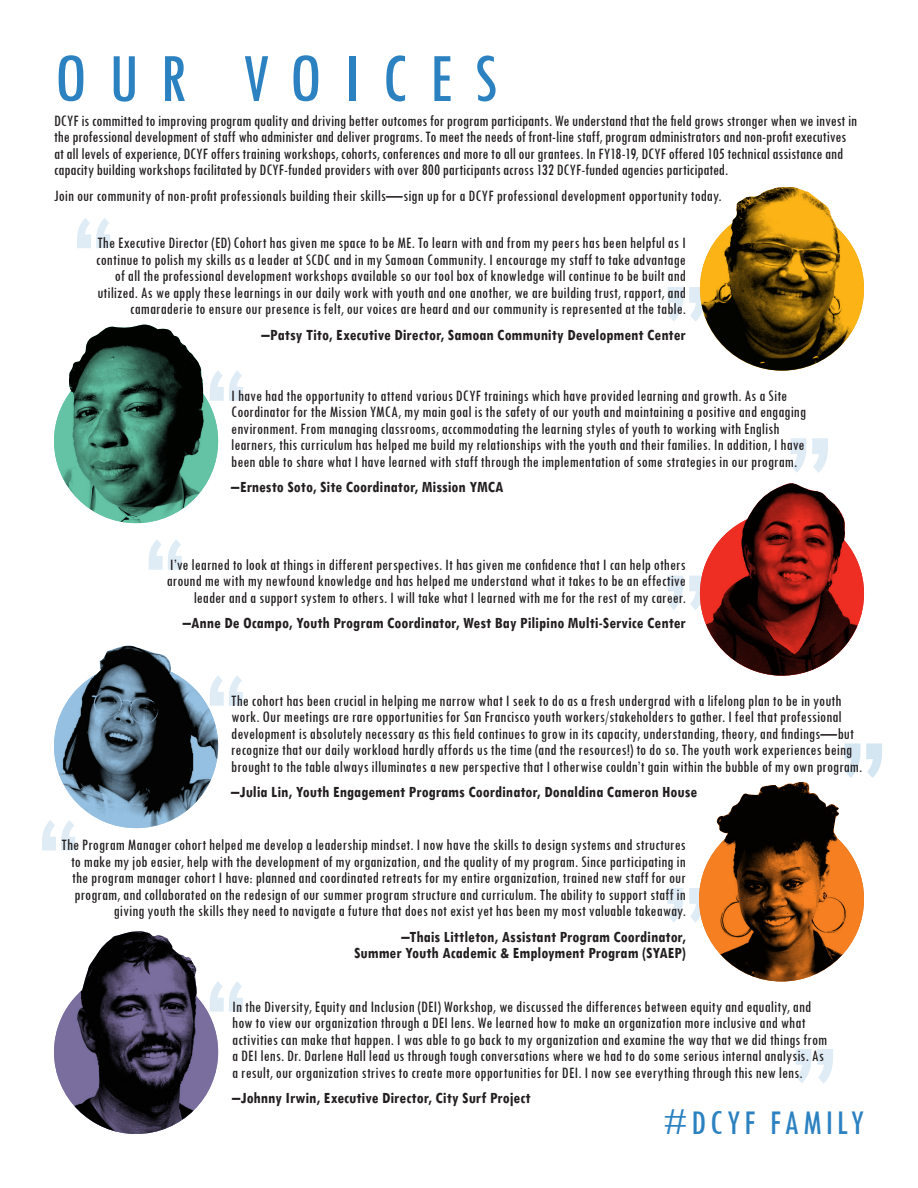
<style>
.page{position:relative;width:918px;height:1188px;background:#fff}
.page>*{position:absolute;margin:0;border:0;box-sizing:border-box;transform-origin:0 0}
.t1{font:condensed 72px "Tw Cen";letter-spacing:.3em;color:#2c81c1}
.t2{font:condensed 36px "Tw Cen";letter-spacing:.1em;color:#2c81c1}
.t3{font:condensed 16.5px/16.5px "Tw Cen";letter-spacing:.005em;color:#231f20}
.t4{font:700 condensed 16.5px "Tw Cen";letter-spacing:.005em;color:#231f20}
</style>
<div class="page">
<svg style="left:77px;top:218px;width:33px;height:30px"></svg>
<svg style="left:149px;top:540px;width:33px;height:30px"></svg>
<svg style="left:791px;top:438px;width:37px;height:35px"></svg>
<svg style="left:796px;top:1049px;width:37px;height:34px"></svg>
<svg style="left:218px;top:981px;width:25px;height:75px"></svg>
<img style="left:54px;top:931px;width:164px;height:203px">
<svg style="left:141px;top:324px;width:102px;height:121px"></svg>
<img style="left:54px;top:325px;width:164px;height:198px">
<svg style="left:42px;top:645px;width:201px;height:205px"></svg>
<img style="left:54px;top:646px;width:164px;height:182px">
<svg style="left:668px;top:286px;width:32px;height:36px"></svg>
<img style="left:700px;top:187px;width:164px;height:184px">
<svg style="left:668px;top:743px;width:214px;height:180px"></svg>
<img style="left:699px;top:782px;width:165px;height:200px">
<svg style="left:668px;top:575px;width:32px;height:35px"></svg>
<img style="left:700px;top:483px;width:164px;height:193px">
<p class="t1" style="left:54px;top:35px;width:445px">OUR VOICES</p>
<p class="t3" style="left:54px;top:112px;width:805px">DCYF is committed to improving program quality and driving better outcomes for program participants. We understand that the field grows stronger when we invest in the professional development of staff who administer and deliver programs. To meet the needs of front-line staff, program administrators and non-profit executives at all levels of experience, DCYF offers training workshops, cohorts, conferences and more to all our grantees. In FY18-19, DCYF offered 105 technical assistance and capacity building workshops facilitated by DCYF-funded providers with over 800 participants across 132 DCYF-funded agencies participated.</p>
<p class="t3" style="left:54px;top:187px;width:669px">Join our community of non-profit professionals building their skills—sign up for a DCYF professional development opportunity today.</p>
<p class="t3" style="left:96px;top:234px;width:591px;text-align:right">The Executive Director (ED) Cohort has given me space to be ME. To learn with and from my peers has been helpful as I continue to polish my skills as a leader at SCDC and in my Samoan Community. I encourage my staff to take advantage of all the professional development workshops available so our tool box of knowledge will continue to be built and utilized. As we apply these learnings in our daily work with youth and one another, we are building trust, rapport, and camaraderie to ensure our presence is felt, our voices are heard and our community is represented at the table.</p>
<p class="t4" style="left:261px;top:325px;width:426px">–Patsy Tito, Executive Director, Samoan Community Development Center</p>
<p class="t3" style="left:231px;top:387px;width:576px">I have had the opportunity to attend various DCYF trainings which have provided learning and growth. As a Site Coordinator for the Mission YMCA, my main goal is the safety of our youth and maintaining a positive and engaging environment. From managing classrooms, accommodating the learning styles of youth to working with English learners, this curriculum has helped me build my relationships with the youth and their families. In addition, I have been able to share what I have learned with staff through the implementation of some strategies in our program.</p>
<p class="t4" style="left:231px;top:477px;width:274px">–Ernesto Soto, Site Coordinator, Mission YMCA</p>
<p class="t3" style="left:167px;top:556px;width:521px;text-align:right">I’ve learned to look at things in different perspectives. It has given me confidence that I can help others around me with my newfound knowledge and has helped me understand what it takes to be an effective leader and a support system to others. I will take what I learned with me for the rest of my career.</p>
<p class="t4" style="left:183px;top:613px;width:505px">–Anne De Ocampo, Youth Program Coordinator, West Bay Pilipino Multi-Service Center</p>
<p class="t3" style="left:231px;top:692px;width:633px">The cohort has been crucial in helping me narrow what I seek to do as a fresh undergrad with a lifelong plan to be in youth work. Our meetings are rare opportunities for San Francisco youth workers/stakeholders to gather. I feel that professional development is absolutely necessary as this field continues to grow in its capacity, understanding, theory, and findings—but recognize that our daily workload hardly affords us the time (and the resources!) to do so. The youth work experiences being brought to the table always illuminates a new perspective that I otherwise couldn’t gain within the bubble of my own program.</p>
<p class="t4" style="left:231px;top:782px;width:467px">–Julia Lin, Youth Engagement Programs Coordinator, Donaldina Cameron House</p>
<p class="t3" style="left:62px;top:837px;width:626px;text-align:right">The Program Manager cohort helped me develop a leadership mindset. I now have the skills to design systems and structures to make my job easier, help with the development of my organization, and the quality of my program. Since participating in the program manager cohort I have: planned and coordinated retreats for my entire organization, trained new staff for our program, and collaborated on the redesign of our summer program structure and curriculum. The ability to support staff in giving youth the skills they need to navigate a future that does not exist yet has been my most valuable takeaway.</p>
<p class="t4" style="left:401px;top:927px;width:286px">–Thais Littleton, Assistant Program Coordinator,</p>
<p class="t4" style="left:354px;top:943px;width:333px">Summer Youth Academic &amp; Employment Program (SYAEP)</p>
<p class="t3" style="left:232px;top:998px;width:596px">In the Diversity, Equity and Inclusion (DEI) Workshop, we discussed the differences between equity and equality, and how to view our organization through a DEI lens. We learned how to make an organization more inclusive and what activities can make that happen. I was able to go back to my organization and examine the way that we did things from a DEI lens. Dr. Darlene Hall lead us through tough conversations where we had to do some serious internal analysis. As a result, our organization strives to create more opportunities for DEI. I now see everything through this new lens.</p>
<p class="t4" style="left:232px;top:1088px;width:300px">–Johnny Irwin, Executive Director, City Surf Project</p>
<p class="t2" style="left:664px;top:1101px;width:202px">#DCYF FAMILY</p>
</div>
